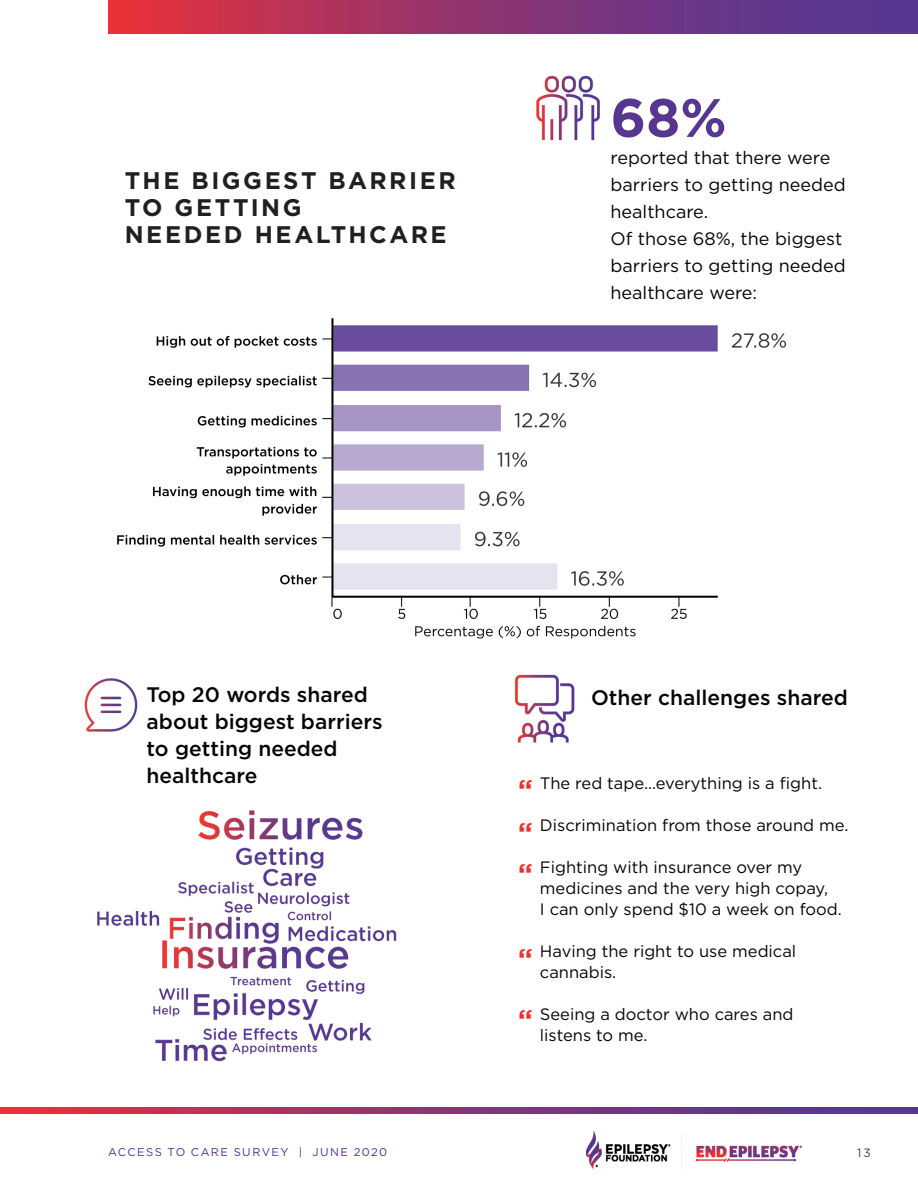
<style>
.page{position:relative;width:918px;height:1188px;background:#fff}
.page>*{position:absolute;margin:0;border:0;box-sizing:border-box;transform-origin:0 0}
.t1{font:700 54px "Gotham";color:#573692}
.t2{font:700 27px "Gotham";color:#ec312f}
.t3{font:700 24px/27px "Gotham";letter-spacing:.105em;color:#231f20}
.t4{font:500 21px/27px "Gotham";color:#040503}
.t5{font:18px/27px "Gotham";color:#040503}
.t6{font:16.5px/21px "Gotham";color:#040503}
.t7{font:12px "Gotham";color:#3e3e3f}
.t8{font:11.25px "Gotham";letter-spacing:.125em;color:#552b9d}
</style>
<div class="page">
<img style="left:586px;top:1132px;width:216px;height:38px">
<svg style="left:0;top:1107px;width:918px;height:7px;background:#90346f"></svg>
<svg style="left:108px;top:0;width:810px;height:34px;background:#91346f"></svg>
<img style="left:117px;top:318px;width:670px;height:321px">
<img style="left:97px;top:810px;width:300px;height:252px">
<img style="left:84px;top:678px;width:54px;height:54px">
<img style="left:515px;top:674px;width:60px;height:69px">
<img style="left:536px;top:75px;width:64px;height:66px">
<p class="t3" style="left:125px;top:166px;width:333px">THE BIGGEST BARRIER<br>TO GETTING<br>NEEDED HEALTHCARE</p>
<p class="t1" style="left:610px;top:82px;width:118px">68%</p>
<p class="t5" style="left:610px;top:144px;width:222px">reported that there were</p>
<p class="t5" style="left:610px;top:171px;width:237px">barriers to getting needed healthcare.</p>
<p class="t5" style="left:610px;top:225px;width:233px">Of those 68%, the biggest</p>
<p class="t5" style="left:610px;top:252px;width:237px">barriers to getting needed</p>
<p class="t5" style="left:610px;top:279px;width:148px">healthcare were:</p>
<p class="t4" style="left:147px;top:680px;width:238px">Top 20 words shared about biggest barriers to getting needed healthcare</p>
<p class="t4" style="left:591px;top:683px;width:258px">Other challenges shared</p>
<p class="t2" style="left:518px;top:771px;width:16px">“</p>
<p class="t2" style="left:518px;top:814px;width:16px">“</p>
<p class="t2" style="left:518px;top:856px;width:16px">“</p>
<p class="t6" style="left:540px;top:772px;width:284px">The red tape...everything is a fight.</p>
<p class="t6" style="left:540px;top:814px;width:310px">Discrimination from those around me.</p>
<p class="t6" style="left:540px;top:856px;width:304px">Fighting with insurance over my medicines and the very high copay,<br>I can only spend $10 a week on food.</p>
<p class="t6" style="left:540px;top:940px;width:258px">Having the right to use medical cannabis.</p>
<p class="t6" style="left:540px;top:1003px;width:255px">Seeing a doctor who cares and listens to me.</p>
<p class="t2" style="left:518px;top:940px;width:16px">“</p>
<p class="t2" style="left:518px;top:1002px;width:16px">“</p>
<p class="t8" style="left:108px;top:1145px;width:281px">ACCESS TO CARE SURVEY | JUNE 2020</p>
<p class="t7" style="left:857px;top:1145px;width:15px">13</p>
</div>
